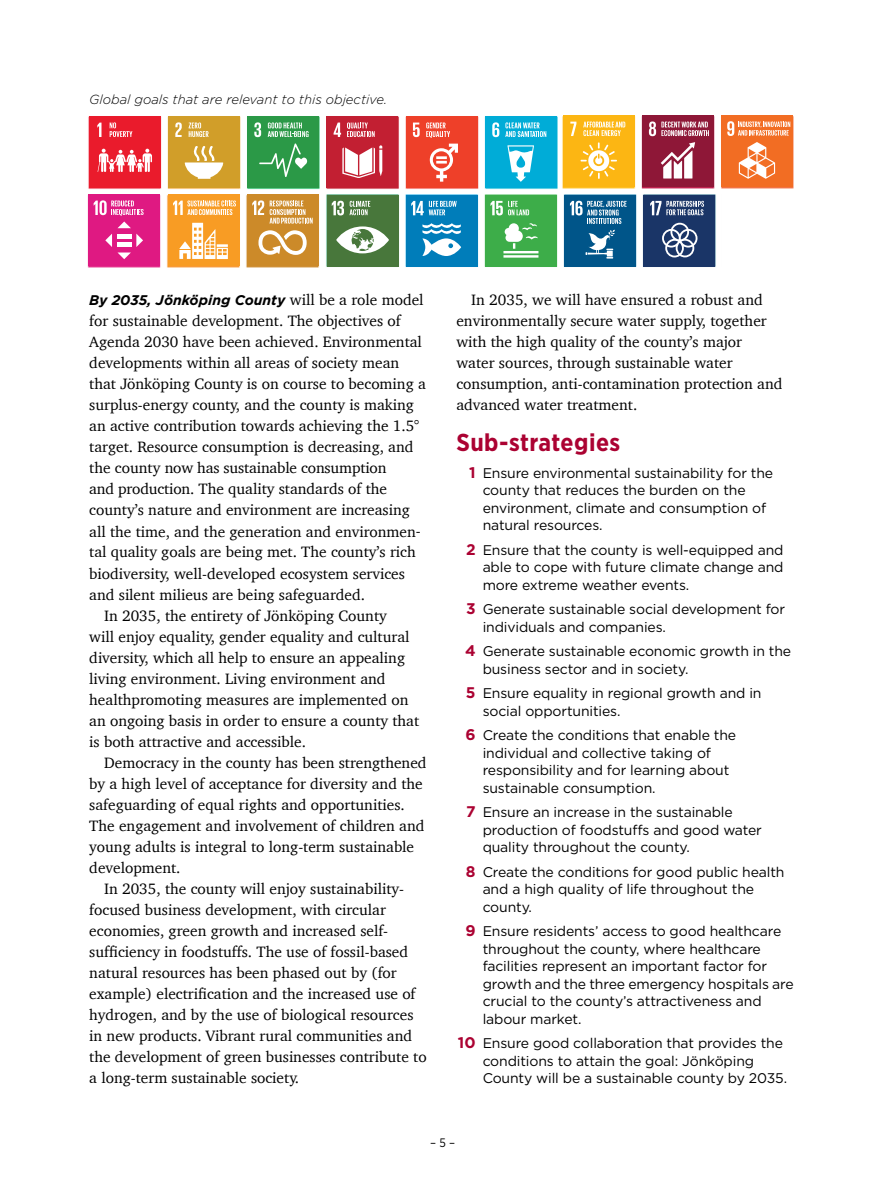
<style>
.page{position:relative;width:893px;height:1191px;background:#fff}
.page>*{position:absolute;margin:0;border:0;box-sizing:border-box;transform-origin:0 0}
.t1{font:700 24.5px "Gotham Narrow";letter-spacing:.02em;color:#ab0232}
.t2{font:15.4px/21px "Charter";color:#000}
.t3{font:14px/17.5px "Gotham";letter-spacing:-.01em;color:#000}
.t4{font:italic 700 14px "Gotham";color:#000}
.t5{font:italic 300 13.12px "Gotham";color:#000}
.t6{font:12.25px "Gotham Narrow";color:#000}
.s1{font-family:"Charter";font-weight:400;font-style:normal;font-size:15.4px}
.s2{font-weight:700;font-size:15.4px;color:#ab0232}
</style>
<div class="page">
<img style="left:88px;top:116px;width:470px;height:73px">
<div style="left:89px;top:117px;width:72px;height:71px;background:#ea1b2c"></div>
<svg style="left:97px;top:123px;width:4px;height:14px"></svg>
<svg style="left:98px;top:149px;width:54px;height:23px"></svg>
<svg style="left:110px;top:122px;width:22px;height:15px"></svg>
<div style="left:168px;top:117px;width:72px;height:71px;background:#d19e29"></div>
<svg style="left:175px;top:122px;width:7px;height:15px"></svg>
<svg style="left:185px;top:146px;width:38px;height:33px"></svg>
<svg style="left:189px;top:122px;width:20px;height:15px"></svg>
<div style="left:247px;top:117px;width:72px;height:71px;background:#2b9947"></div>
<svg style="left:254px;top:122px;width:7px;height:15px"></svg>
<svg style="left:259px;top:143px;width:48px;height:34px"></svg>
<svg style="left:268px;top:122px;width:41px;height:15px"></svg>
<div style="left:327px;top:117px;width:71px;height:71px;background:#c21f32"></div>
<svg style="left:334px;top:123px;width:7px;height:14px"></svg>
<svg style="left:342px;top:145px;width:40px;height:33px"></svg>
<svg style="left:347px;top:122px;width:28px;height:15px"></svg>
<div style="left:406px;top:117px;width:71px;height:71px;background:#ee4029"></div>
<svg style="left:413px;top:123px;width:7px;height:14px"></svg>
<svg style="left:430px;top:144px;width:28px;height:38px"></svg>
<svg style="left:426px;top:122px;width:24px;height:16px"></svg>
<div style="left:485px;top:117px;width:71px;height:71px;background:#00acd7"></div>
<svg style="left:492px;top:122px;width:7px;height:15px"></svg>
<svg style="left:507px;top:145px;width:27px;height:37px"></svg>
<svg style="left:505px;top:122px;width:41px;height:15px"></svg>
<img style="left:562px;top:115px;width:232px;height:74px">
<div style="left:642px;top:116px;width:72px;height:71px;background:#8e1737"></div>
<svg style="left:661px;top:142px;width:34px;height:36px"></svg>
<svg style="left:649px;top:121px;width:60px;height:15px"></svg>
<div style="left:721px;top:115px;width:72px;height:72px;background:#f26d23"></div>
<svg style="left:739px;top:142px;width:36px;height:37px"></svg>
<svg style="left:727px;top:121px;width:63px;height:15px"></svg>
<div style="left:563px;top:116px;width:71px;height:71px;background:#fcb613"></div>
<svg style="left:570px;top:122px;width:6px;height:14px"></svg>
<svg style="left:583px;top:122px;width:42px;height:14px"></svg>
<svg style="left:580px;top:142px;width:37px;height:37px"></svg>
<img style="left:87px;top:194px;width:629px;height:74px">
<div style="left:88px;top:195px;width:72px;height:71px;background:#df1982"></div>
<div style="left:168px;top:195px;width:71px;height:71px;background:#f89c24"></div>
<svg style="left:179px;top:223px;width:49px;height:36px"></svg>
<svg style="left:173px;top:200px;width:63px;height:15px"></svg>
<div style="left:247px;top:195px;width:71px;height:71px;background:#cc8a29"></div>
<svg style="left:258px;top:230px;width:49px;height:25px"></svg>
<svg style="left:252px;top:200px;width:61px;height:24px"></svg>
<svg style="left:94px;top:200px;width:50px;height:28px"></svg>
<svg style="left:105px;top:234px;width:38px;height:25px"></svg>
<hr style="left:117px;top:234px;width:14px;height:4px;background:#fff">
<div style="left:117px;top:242px;width:14px;height:5px;background:#fff"></div>
<div style="left:327px;top:195px;width:71px;height:71px;background:#48773b"></div>
<svg style="left:336px;top:226px;width:53px;height:27px"></svg>
<svg style="left:332px;top:201px;width:38px;height:14px"></svg>
<div style="left:406px;top:195px;width:71px;height:71px;background:#007dba"></div>
<svg style="left:422px;top:223px;width:39px;height:33px"></svg>
<svg style="left:411px;top:201px;width:46px;height:14px"></svg>
<div style="left:485px;top:195px;width:72px;height:71px;background:#3dad49"></div>
<hr style="left:503px;top:251px;width:35px;height:2px;background:#fff">
<hr style="left:503px;top:255px;width:35px;height:3px;background:#fff">
<svg style="left:505px;top:223px;width:33px;height:26px"></svg>
<svg style="left:490px;top:201px;width:39px;height:14px"></svg>
<div style="left:564px;top:195px;width:72px;height:71px;background:#005589"></div>
<svg style="left:570px;top:201px;width:57px;height:23px"></svg>
<div style="left:644px;top:195px;width:71px;height:71px;background:#1a3567"></div>
<svg style="left:662px;top:223px;width:35px;height:34px"></svg>
<svg style="left:650px;top:201px;width:54px;height:14px"></svg>
<svg style="left:586px;top:230px;width:29px;height:28px"></svg>
<p class="t5" style="left:89px;top:91px;width:299px">Global goals that are relevant to this objective.</p>
<p class="t4" style="left:89px;top:291px;width:336px">By 2035, Jönköping County <span class="s1">will be a role model</span></p>
<p class="t2" style="left:89px;top:310px;width:313px">for sustainable development. The objectives of</p>
<p class="t2" style="left:89px;top:331px;width:334px">Agenda 2030 have been achieved. Environmental</p>
<p class="t2" style="left:89px;top:352px;width:311px">developments within all areas of society mean</p>
<p class="t2" style="left:89px;top:373px;width:338px">that Jönköping County is on course to becoming a</p>
<p class="t2" style="left:89px;top:394px;width:326px">surplus-energy county, and the county is making</p>
<p class="t2" style="left:89px;top:415px;width:332px">an active contribution towards achieving the 1.5°</p>
<p class="t2" style="left:89px;top:436px;width:326px">target. Resource consumption is decreasing, and</p>
<p class="t2" style="left:89px;top:457px;width:299px">the county now has sustainable consumption</p>
<p class="t2" style="left:89px;top:478px;width:299px">and production. The quality standards of the</p>
<p class="t2" style="left:89px;top:499px;width:322px">county’s nature and environment are increasing</p>
<p class="t2" style="left:89px;top:520px;width:333px">all the time, and the generation and environmen-</p>
<p class="t2" style="left:89px;top:541px;width:328px">tal quality goals are being met. The county’s rich</p>
<p class="t2" style="left:89px;top:562px;width:317px">biodiversity, well-developed ecosystem services</p>
<p class="t2" style="left:89px;top:583px;width:277px">and silent milieus are being safeguarded.</p>
<p class="t2" style="left:104px;top:604px;width:284px">In 2035, the entirety of Jönköping County</p>
<p class="t2" style="left:89px;top:625px;width:322px">will enjoy equality, gender equality and cultural</p>
<p class="t2" style="left:89px;top:646px;width:317px">diversity, which all help to ensure an appealing</p>
<p class="t2" style="left:89px;top:667px;width:298px">living environment. Living environment and</p>
<p class="t2" style="left:89px;top:688px;width:321px">healthpromoting measures are implemented on</p>
<p class="t2" style="left:89px;top:709px;width:331px">an ongoing basis in order to ensure a county that</p>
<p class="t2" style="left:89px;top:730px;width:218px">is both attractive and accessible.</p>
<p class="t2" style="left:104px;top:751px;width:324px">Democracy in the county has been strengthened</p>
<p class="t2" style="left:89px;top:772px;width:335px">by a high level of acceptance for diversity and the</p>
<p class="t2" style="left:89px;top:793px;width:317px">safeguarding of equal rights and opportunities.</p>
<p class="t2" style="left:89px;top:814px;width:337px">The engagement and involvement of children and</p>
<p class="t2" style="left:89px;top:835px;width:326px">young adults is integral to long-term sustainable</p>
<p class="t2" style="left:89px;top:856px;width:93px">development.</p>
<p class="t2" style="left:104px;top:877px;width:301px">In 2035, the county will enjoy sustainability-</p>
<p class="t2" style="left:89px;top:898px;width:298px">focused business development, with circular</p>
<p class="t2" style="left:89px;top:919px;width:300px">economies, green growth and increased self-</p>
<p class="t2" style="left:89px;top:940px;width:320px">sufficiency in foodstuffs. The use of fossil-based</p>
<p class="t2" style="left:89px;top:961px;width:309px">natural resources has been phased out by (for</p>
<p class="t2" style="left:89px;top:982px;width:328px">example) electrification and the increased use of</p>
<p class="t2" style="left:89px;top:1003px;width:326px">hydrogen, and by the use of biological resources</p>
<p class="t2" style="left:89px;top:1024px;width:324px">in new products. Vibrant rural communities and</p>
<p class="t2" style="left:89px;top:1045px;width:339px">the development of green businesses contribute to</p>
<p class="t2" style="left:89px;top:1066px;width:211px">a long-term sustainable society.</p>
<p class="t2" style="left:456px;top:289px;width:328px;text-indent:15px">In 2035, we will have ensured a robust and environmentally secure water supply, together with the high quality of the county’s major water sources, through sustainable water consumption, anti-contamination protection and advanced water treatment.</p>
<h1 class="t1" style="left:456px;top:427px;width:165px">Sub-strategies</h1>
<p class="t3" style="left:483px;top:463px;width:292px;text-indent:-13px"><span class="s2">1</span> Ensure environmental sustainability for the county that reduces the burden on the environment, climate and consumption of natural resources.</p>
<p class="t3" style="left:483px;top:540px;width:302px;text-align:justify;text-indent:-17px"><span class="s2">2</span> Ensure that the county is well-equipped and able to cope with future climate change and more extreme weather events.</p>
<p class="t3" style="left:483px;top:600px;width:304px;text-indent:-17px"><span class="s2">3</span> Generate sustainable social development for individuals and companies.</p>
<p class="t3" style="left:483px;top:642px;width:310px;text-indent:-18px"><span class="s2">4</span> Generate sustainable economic growth in the business sector and in society.</p>
<p class="t3" style="left:483px;top:684px;width:280px;text-indent:-17px"><span class="s2">5</span> Ensure equality in regional growth and in social opportunities.</p>
<p class="t3" style="left:483px;top:726px;width:255px;text-indent:-17px"><span class="s2">6</span> Create the conditions that enable the individual and collective taking of responsibility and for learning about sustainable consumption.</p>
<p class="t3" style="left:483px;top:803px;width:281px;text-indent:-17px"><span class="s2">7</span> Ensure an increase in the sustainable production of foodstuffs and good water quality throughout the county.</p>
<p class="t3" style="left:483px;top:862px;width:303px;text-indent:-17px"><span class="s2">8</span> Create the conditions for good public health and a high quality of life throughout the county.</p>
<p class="t3" style="left:483px;top:922px;width:313px;text-indent:-17px"><span class="s2">9</span> Ensure residents’ access to good healthcare throughout the county, where healthcare facilities represent an important factor for growth and the three emergency hospitals are crucial to the county’s attractiveness and labour market.</p>
<p class="t3" style="left:483px;top:1034px;width:306px;text-indent:-25px"><span class="s2">10</span> Ensure good collaboration that provides the conditions to attain the goal: Jönköping<br>County will be a sustainable county by 2035.</p>
<p class="t6" style="left:430px;top:1135px;width:26px">– 5 –</p>
</div>
